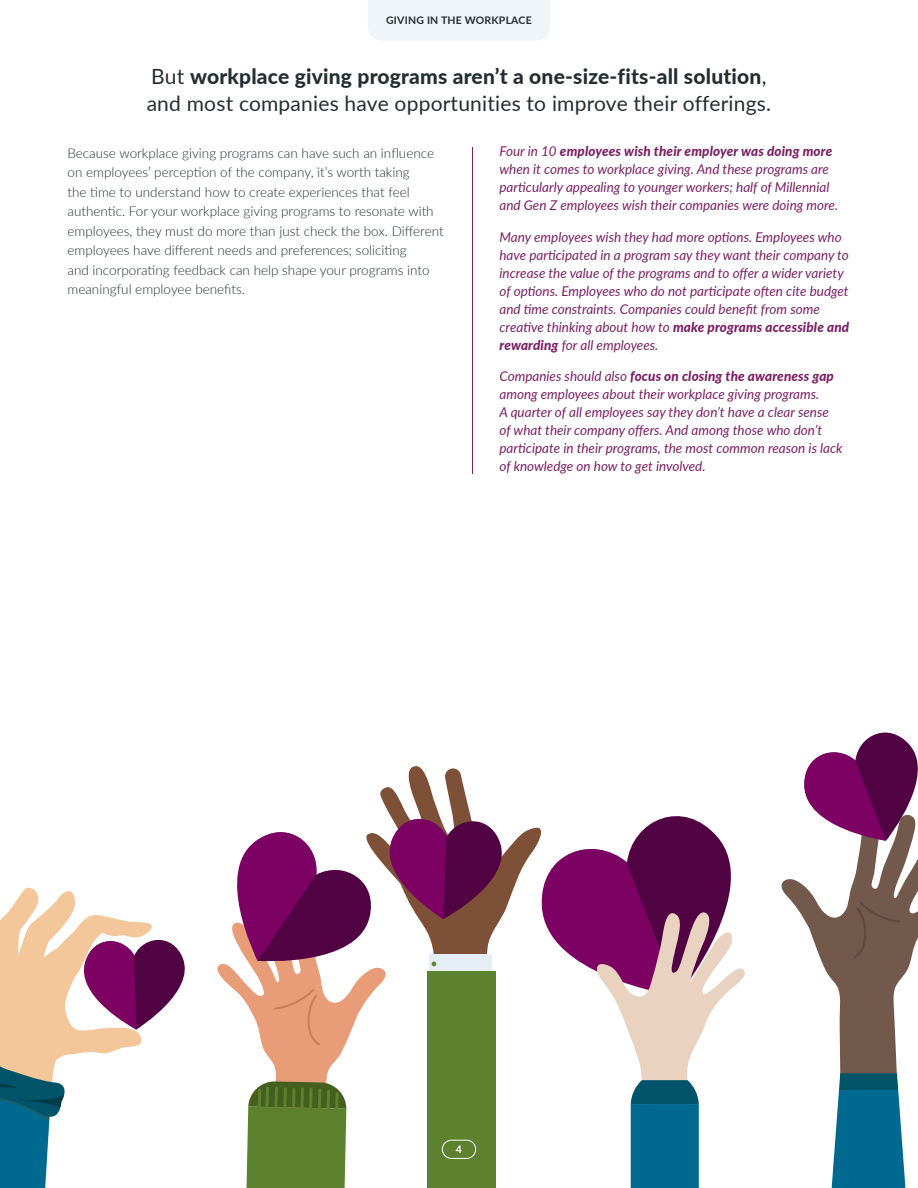
<style>
.page{position:relative;width:918px;height:1188px;background:#fff}
.page>*{position:absolute;margin:0;border:0;box-sizing:border-box;transform-origin:0 0}
.Heading_3{font:21px/27px "Lato";letter-spacing:.01em;color:#242d30}
.Callout_Box{font:italic 13.5px/18px "Lato";color:#7a2064}
.Body_Copy{font:300 13.5px/19.5px "Lato";color:#242d30}
.t1{font:700 10.5px "Lato";letter-spacing:.02em;color:#242d30}
.t2{font:700 10.5px "Lato";color:#fff}
.s1{font-weight:800}
</style>
<div class="page">
<hr style="left:472px;top:147px;width:1px;height:327px;background:#7a2064">
<svg style="left:0;top:887px;width:185px;height:301px"></svg>
<svg style="left:639px;top:816px;width:76px;height:18px"></svg>
<svg style="left:550px;top:834px;width:195px;height:354px"></svg>
<svg style="left:380px;top:766px;width:170px;height:167px"></svg>
<svg style="left:217px;top:811px;width:295px;height:377px"></svg>
<svg style="left:781px;top:732px;width:137px;height:456px"></svg>
<div style="left:442px;top:1140px;width:34px;height:19px;border:1px solid #fff;border-radius:9px"></div>
<div style="left:368px;top:0;width:182px;height:40px;background:#f0f5f9"></div>
<p class="t1" style="left:386px;top:12px;width:147px">GIVING IN THE WORKPLACE</p>
<h3 class="Heading_3" style="left:147px;top:62px;width:624px">But <span class="s1">workplace giving programs aren’t a one-size-fits-all solution</span>, and most companies have opportunities to improve their offerings.</h3>
<p class="Body_Copy" style="left:68px;top:143px;width:378px">Because workplace giving programs can have such an influence on employees’ perception of the company, it’s worth taking<br>the time to understand how to create experiences that feel authentic. For your workplace giving programs to resonate with employees, they must do more than just check the box. Different employees have different needs and preferences; soliciting<br>and incorporating feedback can help shape your programs into meaningful employee benefits.</p>
<p class="Callout_Box" style="left:500px;top:142px;width:340px">Four in 10 <span class="s1">employees wish their employer was doing more </span>when it comes to workplace giving. And these programs are particularly appealing to younger workers; half of Millennial and Gen Z employees wish their companies were doing more.</p>
<p class="Callout_Box" style="left:500px;top:227px;width:351px">Many employees wish they had more options. Employees who have participated in a program say they want their company to increase the value of the programs and to offer a wider variety of options. Employees who do not participate often cite budget and time constraints. Companies could benefit from some creative thinking about how to <span class="s1">make programs accessible and rewarding</span> for all employees.</p>
<p class="Callout_Box" style="left:500px;top:367px;width:345px">Companies should also <span class="s1">focus on closing the awareness gap </span>among employees about their workplace giving programs.<br>A quarter of all employees say they don’t have a clear sense of what their company offers. And among those who don’t participate in their programs, the most common reason is lack of knowledge on how to get involved.</p>
<p class="t2" style="left:456px;top:1141px;width:8px">4</p>
</div>
